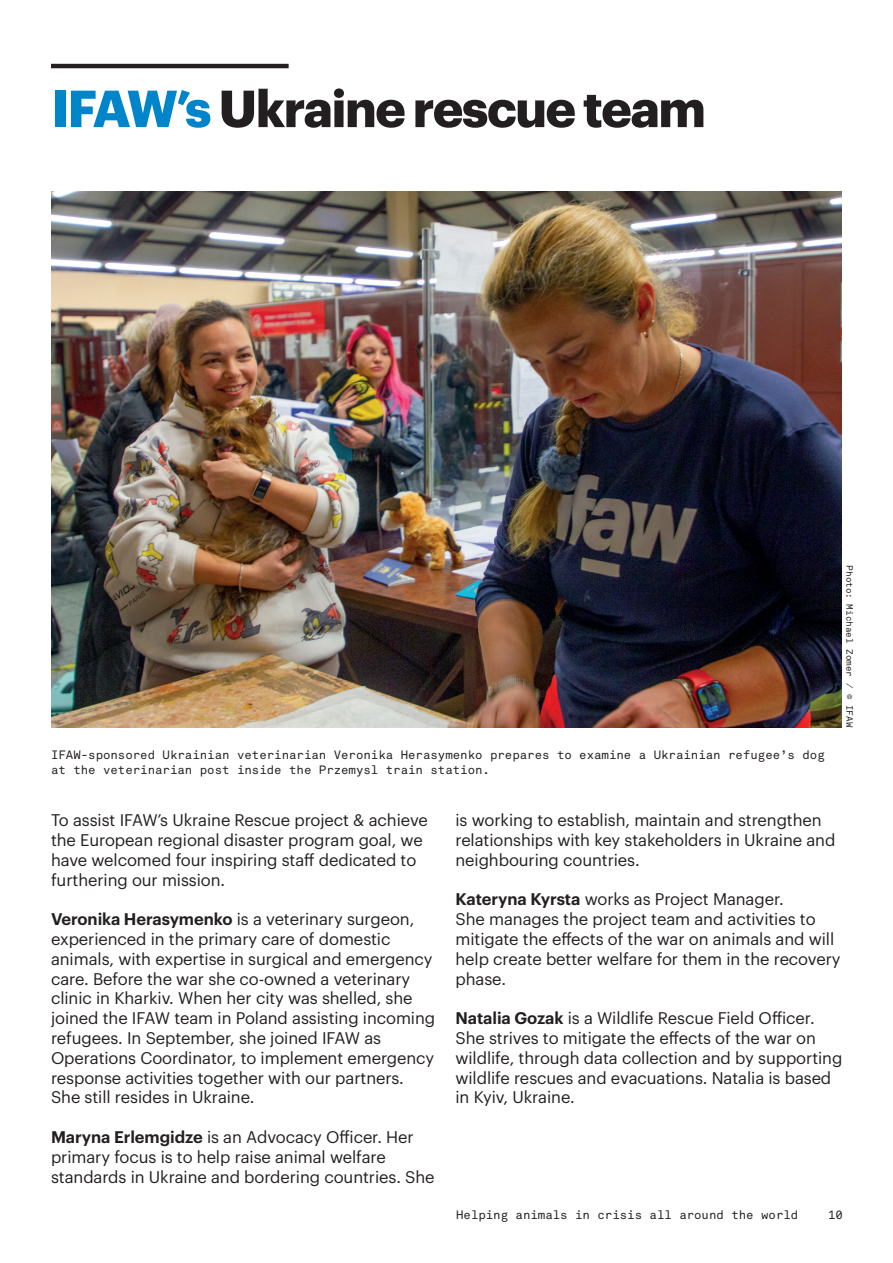
<style>
.page{position:relative;width:893px;height:1263px;background:#fff}
.page>*{position:absolute;margin:0;border:0;box-sizing:border-box;transform-origin:0 0}
.t1{font:700 51px "Graphik";letter-spacing:-.03em;color:#231f20}
.t2{font:16.5px/19.8px "false";letter-spacing:-.005em;color:#231f20}
.t3{font:12px/14.4px "Akkurat Mono";color:#231f20}
.t4{font:9px "Akkurat Mono";color:#231f20}
.s1{color:#0084ca}
.s2{font-family:"Graphik";font-weight:600}
</style>
<div class="page">
<hr style="left:51px;top:64px;width:238px;height:4px;background:#231f20">
<img style="left:51px;top:191px;width:791px;height:536px">
<h1 class="t1" style="left:51px;top:69px;width:656px"><span class="s1">IFAW’s</span> Ukraine rescue team</h1>
<p class="t3" style="left:51px;top:748px;width:775px">IFAW-sponsored Ukrainian veterinarian Veronika Herasymenko prepares to examine a Ukrainian refugee’s dog at the veterinarian post inside the Przemysl train station.</p>
<p class="t4" style="left:855px;top:565px;width:163px;rotate:90deg">Photo: Michael Zomer / © IFAW</p>
<p class="t2" style="left:51px;top:809px;width:378px">To assist IFAW’s Ukraine Rescue project &amp; achieve the European regional disaster program goal, we have welcomed four inspiring staff dedicated to furthering our mission.</p>
<p class="t2" style="left:51px;top:908px;width:386px"><span class="s2">Veronika Herasymenko</span> is a veterinary surgeon, experienced in the primary care of domestic animals, with expertise in surgical and emergency care. Before the war she co-owned a veterinary clinic in Kharkiv. When her city was shelled, she joined the IFAW team in Poland assisting incoming refugees. In September, she joined IFAW as Operations Coordinator, to implement emergency response activities together with our partners.<br>She still resides in Ukraine.</p>
<p class="t2" style="left:51px;top:1126px;width:385px"><span class="s2">Maryna Erlemgidze</span> is an Advocacy Officer. Her primary focus is to help raise animal welfare standards in Ukraine and bordering countries. She</p>
<p class="t2" style="left:455px;top:809px;width:381px">is working to establish, maintain and strengthen relationships with key stakeholders in Ukraine and neighbouring countries.</p>
<p class="t2" style="left:455px;top:888px;width:387px"><span class="s2">Kateryna Kyrsta</span> works as Project Manager.<br>She manages the project team and activities to mitigate the effects of the war on animals and will help create better welfare for them in the recovery phase.</p>
<p class="t2" style="left:455px;top:1007px;width:388px"><span class="s2">Natalia Gozak</span> is a Wildlife Rescue Field Officer.<br>She strives to mitigate the effects of the war on wildlife, through data collection and by supporting wildlife rescues and evacuations. Natalia is based in Kyiv, Ukraine.</p>
<p class="t3" style="left:456px;top:1207px;width:344px">Helping animals in crisis all around the world</p>
<p class="t3" style="left:828px;top:1207px;width:16px">10</p>
</div>
